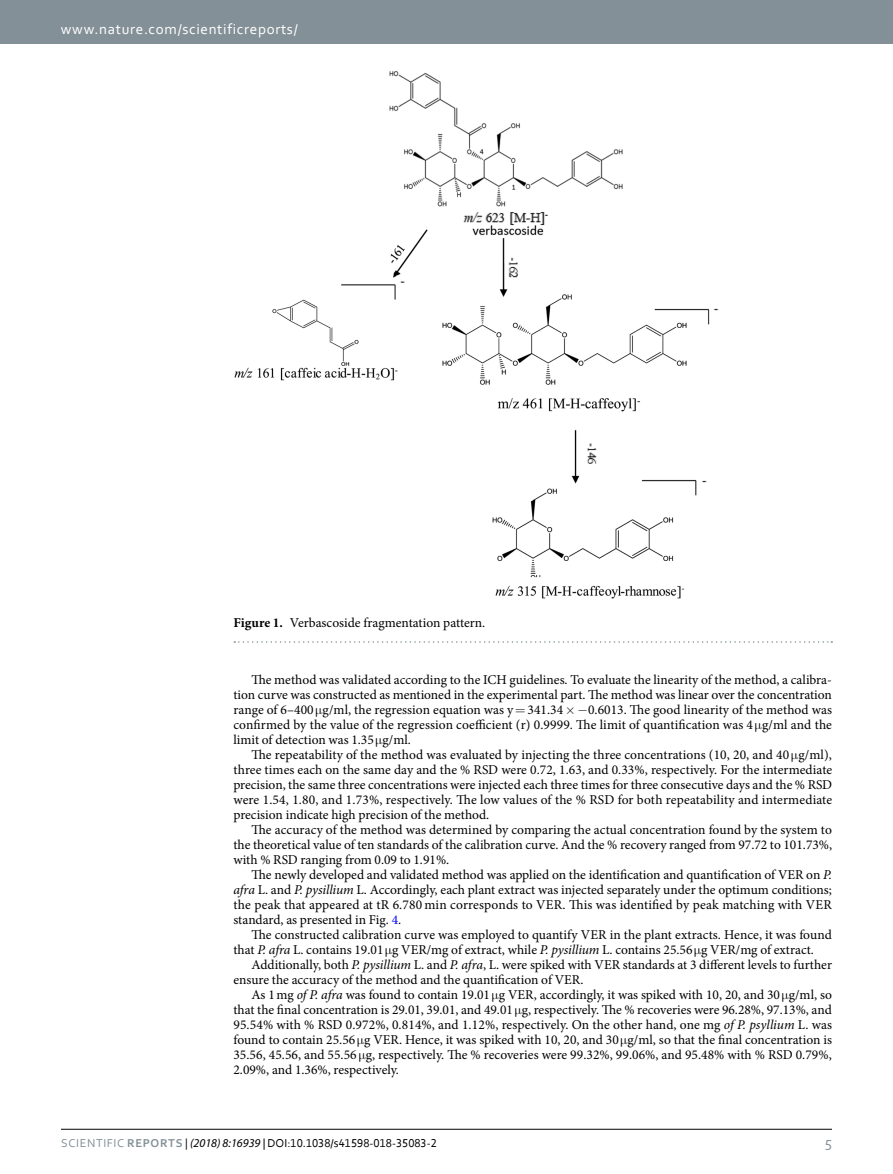
<style>
.page{position:relative;width:893px;height:1174px;background:#fff}
.page>*{position:absolute;margin:0;border:0;box-sizing:border-box;transform-origin:0 0}
.t1{font:15px "Corbel 2";letter-spacing:.045em;color:#fff}
.t2{font:15px "Corbel 2";color:#839097}
.t3{font:13.5px/15px "Minion Pro";color:#000;text-align:justify}
.t4{font:12px "Corbel";color:#000}
.s1{font-weight:700}
.s2{font-style:italic}
.s3{color:#00f}
.s4{font-family:"Corbel 2";color:#839097}
.s5{font-family:"Corbel Bold 2";color:#839097}
.s6{font-family:"Corbel 2"}
.s7{font-family:"Myriad Pro";font-style:italic}
</style>
<div class="page">
<div style="left:0;top:0;width:893px;height:43px;background:#839097"></div>
<hr style="left:61px;top:1129px;width:771px;height:1px;background:#000">
<img style="left:234px;top:71px;width:485px;height:528px">
<svg style="left:234px;top:641px;width:598px;height:2px"></svg>
<p class="t1" style="left:61px;top:19px;width:238px">www.nature.com/scientificreports/</p>
<p class="t3" style="left:233px;top:615px;width:253px"><span class="s1">Figure 1.</span> Verbascoside fragmentation pattern.</p>
<p class="t3" style="left:233px;top:672px;width:600px;text-indent:18px">The method was validated according to the ICH guidelines. To evaluate the linearity of the method, a calibra&shy;tion curve was constructed as mentioned in the experimental part. The method was linear over the concentration range of 6–400 g/ml, the regression equation was y 341.34 −0.6013. The good linearity of the method was confirmed by the value of the regression coefficient (r) 0.9999. The limit of quantification was 4 g/ml and the limit of detection was 1.35 g/ml.</p>
<p class="t3" style="left:233px;top:746px;width:600px;text-indent:18px">The repeatability of the method was evaluated by injecting the three concentrations (10, 20, and 40 g/ml), three times each on the same day and the % RSD were 0.72, 1.63, and 0.33%, respectively. For the intermediate precision, the same three concentrations were injected each three times for three consecutive days and the % RSD were 1.54, 1.80, and 1.73%, respectively. The low values of the % RSD for both repeatability and intermediate precision indicate high precision of the method.</p>
<p class="t3" style="left:233px;top:821px;width:600px;text-indent:18px">The accuracy of the method was determined by comparing the actual concentration found by the system to the theoretical value of ten standards of the calibration curve. And the % recovery ranged from 97.72 to 101.73%, with % RSD ranging from 0.09 to 1.91%.</p>
<p class="t3" style="left:233px;top:866px;width:600px;text-indent:18px">The newly developed and validated method was applied on the identification and quantification of VER on <span class="s2">P. afra</span> L. and <span class="s2">P. pysillium</span> L. Accordingly, each plant extract was injected separately under the optimum conditions; the peak that appeared at tR 6.780 min corresponds to VER. This was identified by peak matching with VER standard, as presented in Fig. <span class="s3">4</span>.</p>
<p class="t3" style="left:233px;top:926px;width:600px;text-indent:18px">The constructed calibration curve was employed to quantify VER in the plant extracts. Hence, it was found that <span class="s2">P. afra</span> L. contains 19.01 g VER/mg of extract, while <span class="s2">P. pysillium</span> L. contains 25.56 g VER/mg of extract.</p>
<p class="t3" style="left:233px;top:956px;width:600px;text-indent:18px">Additionally, both <span class="s2">P. pysillium</span> L. and <span class="s2">P. afra</span>, L. were spiked with VER standards at 3 different levels to further ensure the accuracy of the method and the quantification of VER.</p>
<p class="t3" style="left:233px;top:986px;width:600px;text-indent:18px">As 1mg <span class="s2">of P. afra</span> was found to contain 19.01 g VER, accordingly, it was spiked with 10, 20, and 30 g/ml, so that the final concentration is 29.01, 39.01, and 49.01 g, respectively. The % recoveries were 96.28%, 97.13%, and 95.54% with % RSD 0.972%, 0.814%, and 1.12%, respectively. On the other hand, one mg <span class="s2">of P. psyllium</span> L. was found to contain 25.56 g VER. Hence, it was spiked with 10, 20, and 30 g/ml, so that the final concentration is 35.56, 45.56, and 55.56 g, respectively. The % recoveries were 99.32%, 99.06%, and 95.48% with % RSD 0.79%, 2.09%, and 1.36%, respectively.</p>
<p class="t4" style="left:61px;top:1135px;width:377px"><span class="s4">SCiEnTiFiC</span> <span class="s5">REPORTS</span> <span class="s6">|</span> <span class="s7">(2018) 8:16939</span> | DOI:10.1038/s41598-018-35083-2</p>
<p class="t2" style="left:825px;top:1132px;width:9px">5</p>
</div>
